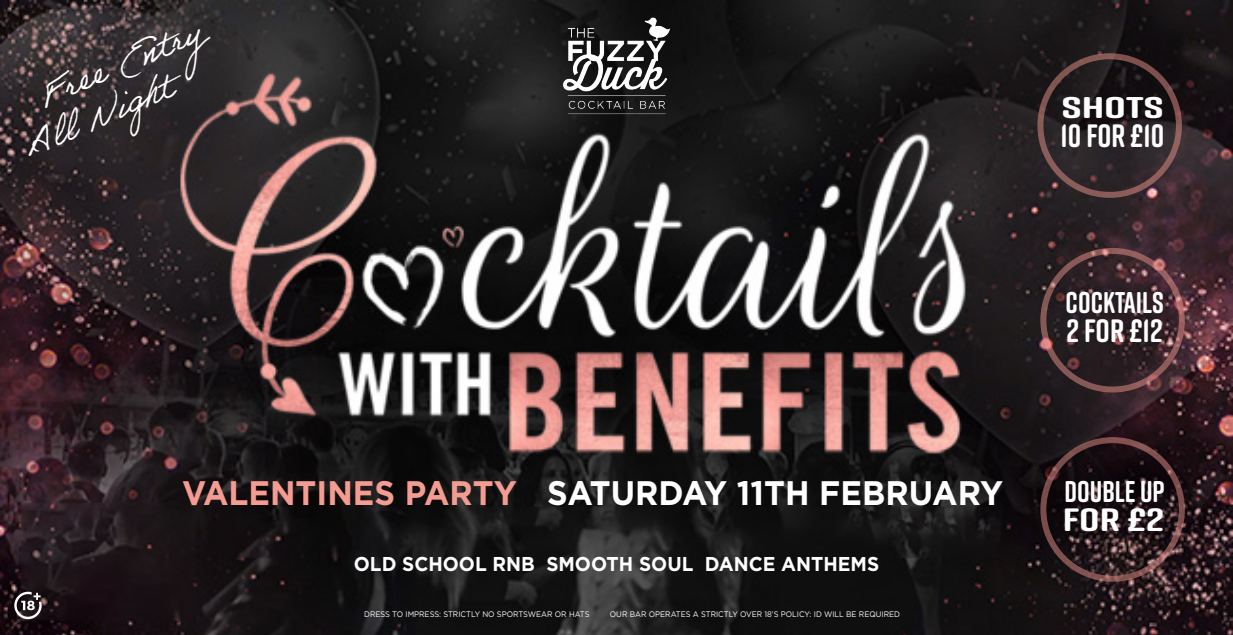
<style>
.page{position:relative;width:1233px;height:635px;background:#fff}
.page>*{position:absolute;margin:0;border:0;box-sizing:border-box;transform-origin:0 0}
.t1{font:36.8px/39.5px "Adobe Handwriting Ernie";color:#fff}
.t2{font:700 34px "Gotham";color:#fff;scale:.95 1}
.t3{font:700 34px "Gotham";color:#f49b92;scale:.95 1}
.t4{font:700 32.3px "Rift Soft";color:#fff;scale:.96 1}
.t5{font:700 32.3px "Rift Soft";color:#fff}
.t6{font:700 32.3px "Rift Soft";color:#fff;scale:1.4 1}
.t7{font:700 29.9px "Rift Soft";color:#fff;scale:.94 1}
.t8{font:700 29.9px "Rift Soft";color:#fff;scale:1.62 1}
.t9{font:700 20px "Gotham";color:#fff;scale:.95 1}
.t10{font:8px "Gotham HTF";color:#fff;scale:.94 1}
</style>
<div class="page">
<img style="left:0;top:0;width:1233px;height:635px">
<div style="left:1037px;top:53px;width:145px;height:145px;border:6px solid #f49b92;border-radius:50%"></div>
<div style="left:1040px;top:248px;width:145px;height:144px;border:6px solid #f49b92;border-radius:50%"></div>
<div style="left:1040px;top:437px;width:145px;height:144px;border:6px solid #f49b92;border-radius:50%"></div>
<img style="left:557px;top:13px;width:119px;height:107px">
<svg style="left:14px;top:591px;width:28px;height:28px"></svg>
<h1 class="t1" style="left:3px;top:90px;width:207px;text-indent:34px;rotate:-23deg">Free Entry<br>All Night</h1>
<h2 class="t3" style="left:182px;top:470px;width:354px">VALENTINES PARTY</h2>
<h2 class="t2" style="left:547px;top:470px;width:482px">SATURDAY 11TH FEBRUARY</h2>
<h3 class="t9" style="left:354px;top:550px;width:554px">OLD SCHOOL RNB SMOOTH SOUL DANCE ANTHEMS</h3>
<p class="t10" style="left:364px;top:610px;width:241px">DRESS TO IMPRESS: STRICTLY NO SPORTSWEAR OR HATS</p>
<p class="t10" style="left:610px;top:610px;width:310px">OUR BAR OPERATES A STRICTLY OVER 18’S POLICY: ID WILL BE REQUIRED</p>
<h3 class="t8" style="left:1062px;top:87px;width:65px">SHOTS</h3>
<h3 class="t4" style="left:1061px;top:113px;width:109px">10 FOR £10</h3>
<h3 class="t7" style="left:1066px;top:281px;width:106px">COCKTAILS</h3>
<h3 class="t5" style="left:1066px;top:307px;width:98px">2 FOR £12</h3>
<h3 class="t7" style="left:1065px;top:470px;width:108px">DOUBLE UP</h3>
<h3 class="t6" style="left:1063px;top:496px;width:74px">FOR £2</h3>
</div>
